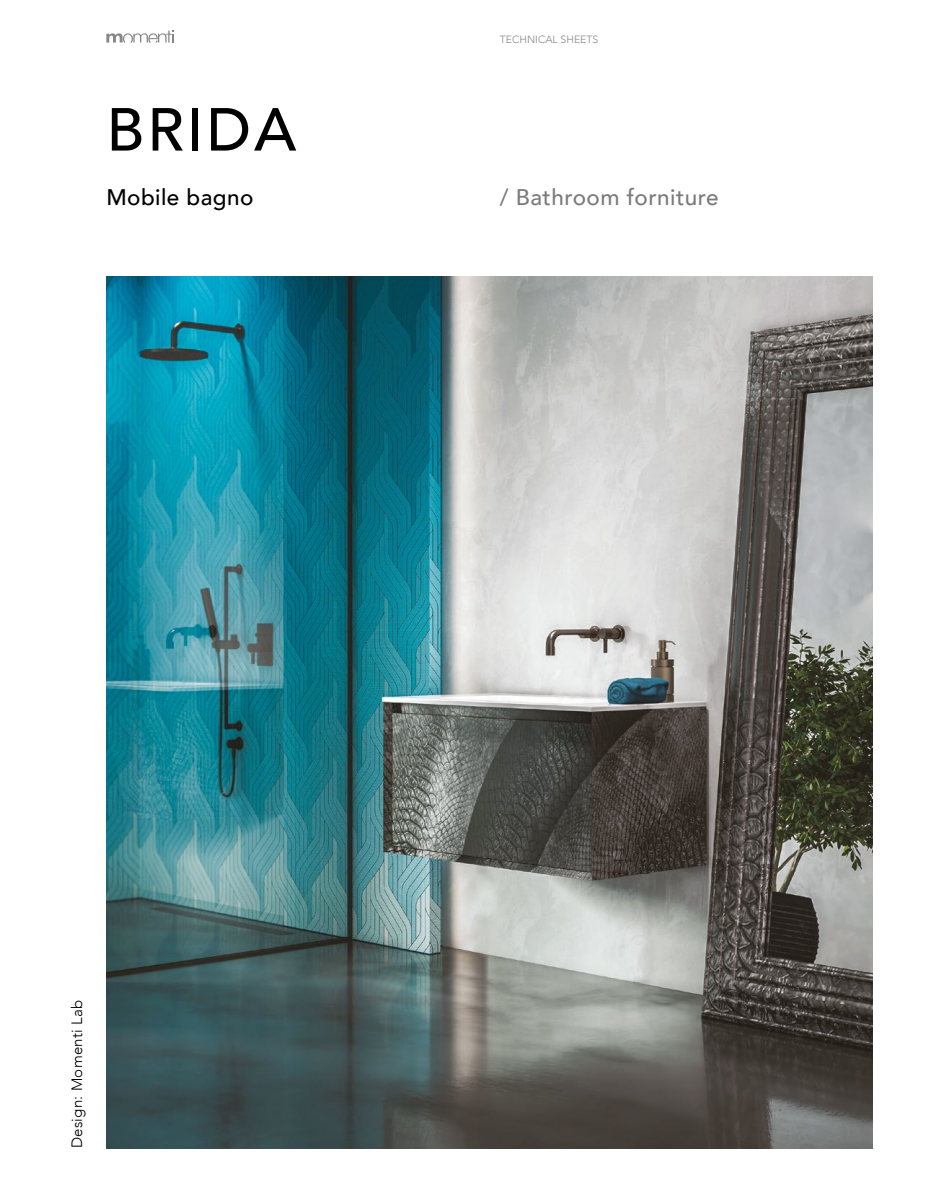
<style>
.page{position:relative;width:936px;height:1191px;background:#fff}
.page>*{position:absolute;margin:0;border:0;box-sizing:border-box;transform-origin:0 0}
.t1{font:500 60px "Avenir";letter-spacing:.05em;color:#000}
.t2{font:500 22.5px "Avenir";letter-spacing:.02em;color:#7c7b7b}
.t3{font:500 22.5px "Avenir";letter-spacing:.02em;color:#000}
.t4{font:300 15px "Avenir";letter-spacing:.02em;color:#000}
.t5{font:300 10.5px "Avenir";color:#878787}
</style>
<div class="page">
<svg style="left:106px;top:30px;width:67px;height:13px"></svg>
<img style="left:106px;top:277px;width:766px;height:871px">
<p class="t5" style="left:500px;top:33px;width:100px">TECHNICAL SHEETS</p>
<h1 class="t1" style="left:106px;top:78px;width:191px">BRIDA</h1>
<p class="t3" style="left:106px;top:177px;width:149px">Mobile bagno</p>
<p class="t2" style="left:500px;top:177px;width:220px">/ Bathroom forniture</p>
<p class="t4" style="left:68px;top:1148px;width:150px;rotate:-90deg">Design: Momenti Lab</p>
</div>
